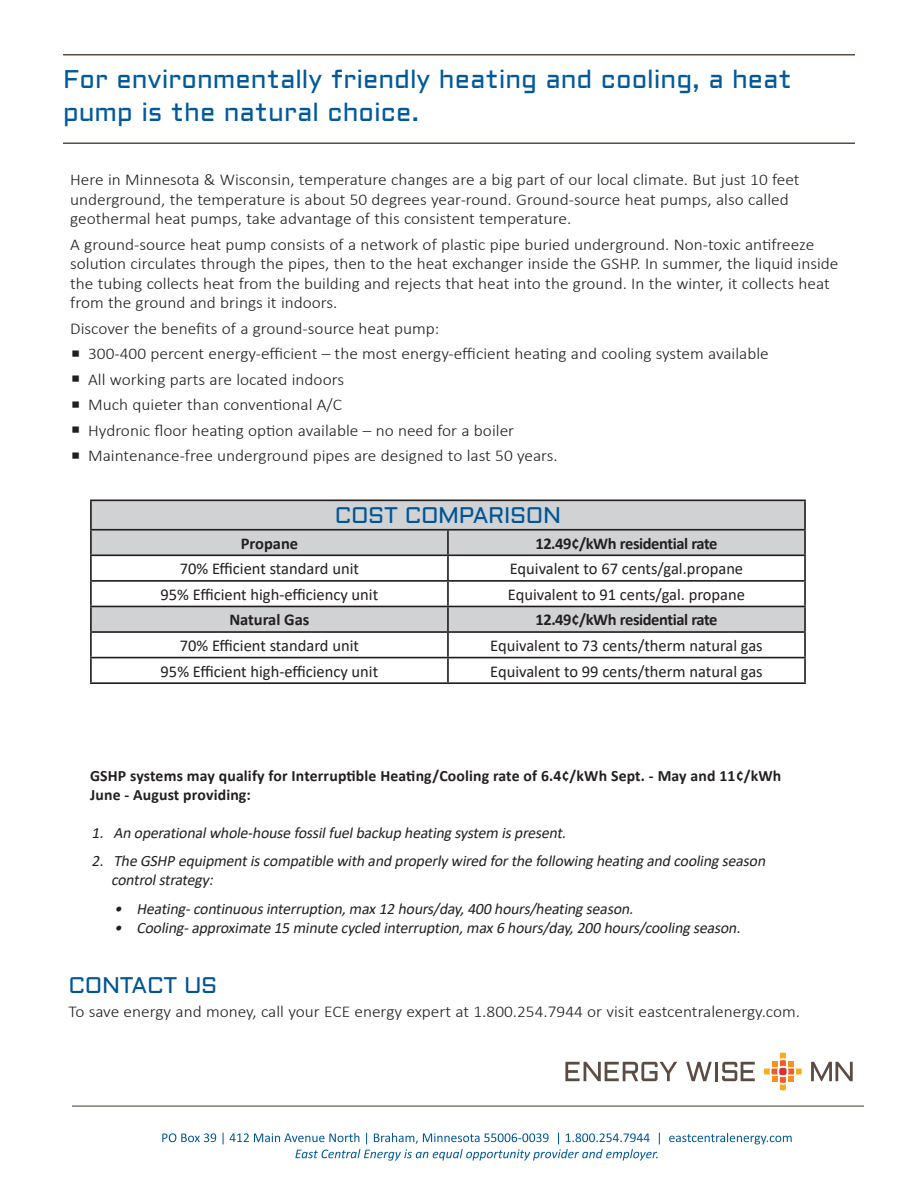
<style>
.page{position:relative;width:918px;height:1188px;background:#fff}
.page>*{position:absolute;margin:0;border:0;box-sizing:border-box;transform-origin:0 0}
.t1{font:25.5px/33px "Aldrich";color:#00599b}
.t2{font:22.5px "Aldrich";letter-spacing:-.015em;color:#005595}
.t3{font:300 16.5px/19.5px "Calibri";color:#231f20;scale:1.05 1}
.t4{font:16.5px "Calibri";color:#231f20}
.t5{font:700 16.5px "Calibri";letter-spacing:-.025em;color:#231f20}
.t6{font:700 16.5px "Calibri";color:#231f20}
.t7{font:italic 15.75px/18.9px "Calibri";color:#231f20}
.t8{font:700 15.75px/18.9px "Calibri";letter-spacing:.01em;color:#231f20}
</style>
<div class="page">
<svg style="left:764px;top:1053px;width:38px;height:37px"></svg>
<svg style="left:565px;top:1062px;width:112px;height:19px"></svg>
<svg style="left:686px;top:1062px;width:26px;height:19px"></svg>
<hr style="left:715px;top:1062px;width:3px;height:19px;background:#5b4b43">
<svg style="left:722px;top:1062px;width:33px;height:19px"></svg>
<svg style="left:811px;top:1062px;width:42px;height:19px"></svg>
<hr style="left:72px;top:1106px;width:792px;height:1px;background:#5b4b43">
<svg style="left:162px;top:1133px;width:630px;height:28px"></svg>
<svg style="left:92px;top:501px;width:712px;height:130px;fill:#d1d2d4"></svg>
<hr style="left:90px;top:499px;width:358px;height:2px;background:#231f20">
<hr style="left:90px;top:501px;width:2px;height:28px;background:#231f20">
<hr style="left:448px;top:499px;width:358px;height:2px;background:#231f20">
<hr style="left:804px;top:501px;width:2px;height:28px;background:#231f20">
<hr style="left:90px;top:529px;width:358px;height:2px;background:#231f20">
<hr style="left:90px;top:531px;width:2px;height:23px;background:#231f20">
<hr style="left:448px;top:529px;width:358px;height:2px;background:#231f20">
<hr style="left:447px;top:531px;width:2px;height:23px;background:#231f20">
<hr style="left:804px;top:531px;width:2px;height:23px;background:#231f20">
<hr style="left:90px;top:554px;width:358px;height:2px;background:#231f20">
<hr style="left:90px;top:556px;width:2px;height:24px;background:#231f20">
<hr style="left:448px;top:554px;width:358px;height:2px;background:#231f20">
<hr style="left:447px;top:556px;width:2px;height:24px;background:#231f20">
<hr style="left:804px;top:556px;width:2px;height:24px;background:#231f20">
<hr style="left:90px;top:580px;width:358px;height:2px;background:#231f20">
<hr style="left:90px;top:582px;width:2px;height:24px;background:#231f20">
<hr style="left:448px;top:580px;width:358px;height:2px;background:#231f20">
<hr style="left:447px;top:582px;width:2px;height:24px;background:#231f20">
<hr style="left:804px;top:582px;width:2px;height:24px;background:#231f20">
<hr style="left:90px;top:606px;width:358px;height:1px;background:#231f20">
<hr style="left:90px;top:607px;width:2px;height:24px;background:#231f20">
<hr style="left:448px;top:606px;width:358px;height:1px;background:#231f20">
<hr style="left:447px;top:607px;width:2px;height:24px;background:#231f20">
<hr style="left:804px;top:607px;width:2px;height:24px;background:#231f20">
<hr style="left:90px;top:631px;width:358px;height:2px;background:#231f20">
<hr style="left:90px;top:633px;width:2px;height:24px;background:#231f20">
<hr style="left:448px;top:631px;width:358px;height:2px;background:#231f20">
<hr style="left:447px;top:633px;width:2px;height:24px;background:#231f20">
<hr style="left:804px;top:633px;width:2px;height:24px;background:#231f20">
<hr style="left:90px;top:657px;width:358px;height:1px;background:#231f20">
<hr style="left:90px;top:658px;width:2px;height:24px;background:#231f20">
<hr style="left:448px;top:657px;width:358px;height:1px;background:#231f20">
<hr style="left:447px;top:658px;width:2px;height:24px;background:#231f20">
<hr style="left:804px;top:658px;width:2px;height:24px;background:#231f20">
<hr style="left:90px;top:682px;width:358px;height:2px;background:#231f20">
<hr style="left:448px;top:682px;width:358px;height:2px;background:#231f20">
<hr style="left:63px;top:142px;width:792px;height:2px;background:#5b4b43">
<hr style="left:63px;top:54px;width:792px;height:2px;background:#5b4b43">
<h1 class="t1" style="left:63px;top:63px;width:730px">For environmentally friendly heating and cooling, a heat pump is the natural choice.</h1>
<p class="t3" style="left:70px;top:170px;width:696px">Here in Minnesota &amp; Wisconsin, temperature changes are a big part of our local climate. But just 10 feet underground, the temperature is about 50 degrees year-round. Ground-source heat pumps, also called geothermal heat pumps, take advantage of this consistent temperature.</p>
<p class="t3" style="left:70px;top:234px;width:733px">A ground-source heat pump consists of a network of plastic pipe buried underground. Non-toxic antifreeze solution circulates through the pipes, then to the heat exchanger inside the GSHP. In summer, the liquid inside the tubing collects heat from the building and rejects that heat into the ground. In the winter, it collects heat from the ground and brings it indoors.</p>
<p class="t3" style="left:88px;top:315px;width:650px;line-height:25.5px;text-indent:-18px">Discover the benefits of a ground-source heat pump:<br>300-400 percent energy-efficient – the most energy-efficient heating and cooling system available All working parts are located indoors<br>Much quieter than conventional A/C<br>Hydronic floor heating option available – no need for a boiler<br>Maintenance-free underground pipes are designed to last 50 years.</p>
<h2 class="t2" style="left:335px;top:500px;width:228px">COST COMPARISON</h2>
<p class="t6" style="left:241px;top:532px;width:59px">Propane</p>
<p class="t5" style="left:535px;top:532px;width:184px">12.49¢/kWh residential rate</p>
<p class="t4" style="left:180px;top:557px;width:181px">70% Efficient standard unit</p>
<p class="t4" style="left:510px;top:557px;width:235px">Equivalent to 67 cents/gal.propane</p>
<p class="t4" style="left:161px;top:583px;width:219px">95% Efficient high-efficiency unit</p>
<p class="t4" style="left:508px;top:583px;width:239px">Equivalent to 91 cents/gal. propane</p>
<p class="t6" style="left:229px;top:608px;width:82px">Natural Gas</p>
<p class="t5" style="left:535px;top:608px;width:184px">12.49¢/kWh residential rate</p>
<p class="t4" style="left:180px;top:634px;width:181px">70% Efficient standard unit</p>
<p class="t4" style="left:490px;top:634px;width:274px">Equivalent to 73 cents/therm natural gas</p>
<p class="t4" style="left:161px;top:660px;width:219px">95% Efficient high-efficiency unit</p>
<p class="t4" style="left:490px;top:660px;width:274px">Equivalent to 99 cents/therm natural gas</p>
<p class="t8" style="left:90px;top:766px;width:693px">GSHP systems may qualify for Interruptible Heating/Cooling rate of 6.4¢/kWh Sept. - May and 11¢/kWh<br>June - August providing:</p>
<p class="t7" style="left:92px;top:823px;width:480px">1. An operationalwhole-house fossilfuelbackup heating system ispresent.</p>
<p class="t7" style="left:111px;top:851px;width:659px;text-indent:-20px">2. The GSHP equipmentiscompatible with and properlywired forthe following heating and cooling season controlstrategy:</p>
<p class="t7" style="left:114px;top:899px;width:524px">• Heating-continuousinterruption,max12 hours/day,400 hours/heating season.</p>
<p class="t7" style="left:114px;top:917px;width:632px">• Cooling-approximate 15 minute cycled interruption,max6 hours/day,200 hours/cooling season.</p>
<h2 class="t2" style="left:69px;top:969px;width:150px">CONTACT US</h2>
<p class="t3" style="left:69px;top:1001px;width:698px">To save energy and money, call your ECE energy expert at 1.800.254.7944 or visit eastcentralenergy.com.</p>
</div>
